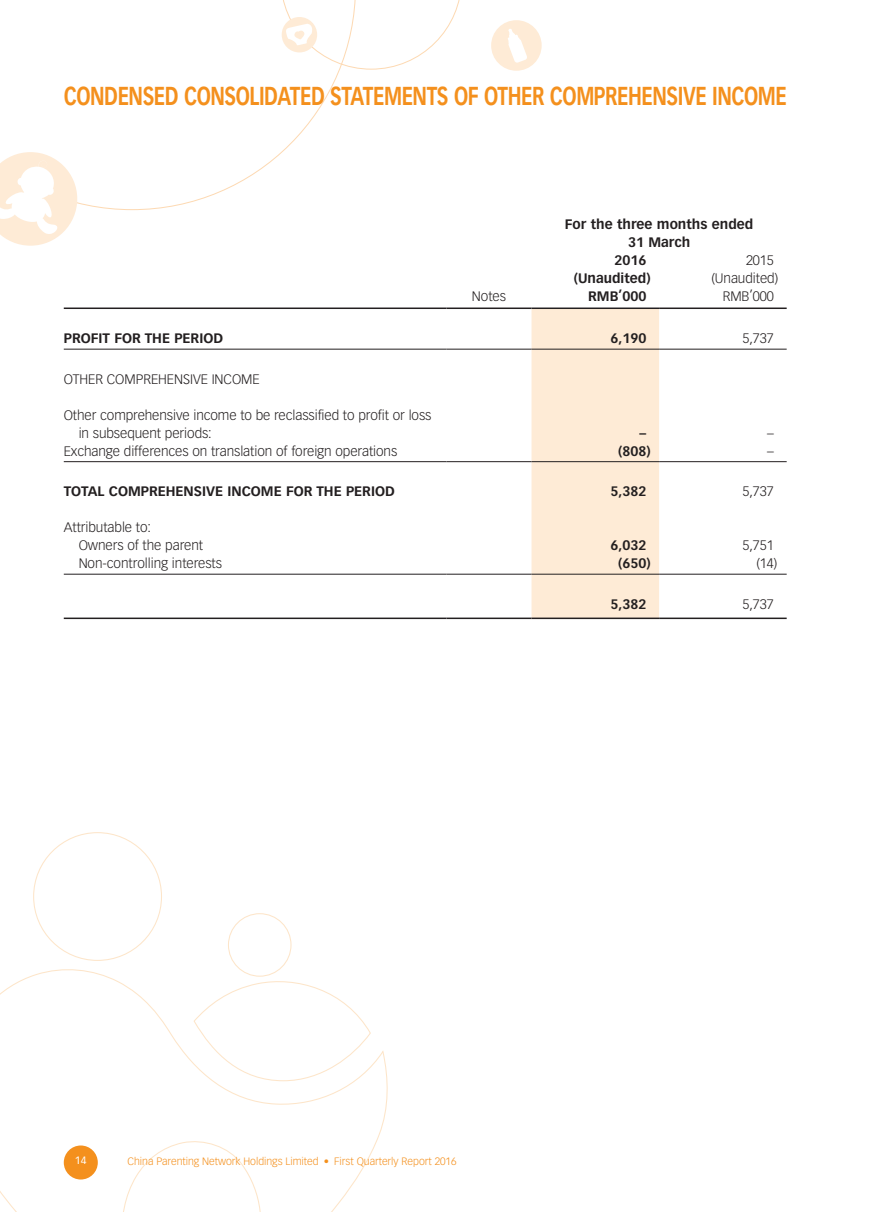
<style>
.page{position:relative;width:893px;height:1212px;background:#fff}
.page>*{position:absolute;margin:0;border:0;box-sizing:border-box;transform-origin:0 0}
.t1{font:700 25.5px "Vectora LT Std";letter-spacing:-.02em;color:#f4901d;scale:.75 1}
.Body_Text{font:300 13.5px/18px "Vectora LT Std";letter-spacing:-.005em;color:#231f20}
.Body_Text-2{font:700 13.5px "Vectora LT Std";color:#231f20}
.t2{font:300 10.5px "Vectora LT Std";letter-spacing:-.005em;color:#f4901d}
.t3{font:10.5px "Vectora LT Std";color:#fff}
</style>
<div class="page">
<svg style="left:0;top:832px;width:388px;height:380px"></svg>
<div style="left:64px;top:1145px;width:34px;height:34px;background:#f4901d;border-radius:50%"></div>
<svg style="left:77px;top:69px;width:263px;height:141px"></svg>
<div style="left:491px;top:20px;width:51px;height:51px;background:#feebd6;border-radius:50%"></div>
<svg style="left:0;top:152px;width:77px;height:94px"></svg>
<svg style="left:508px;top:29px;width:19px;height:34px"></svg>
<svg style="left:281px;top:0;width:179px;height:69px"></svg>
<div style="left:531px;top:309px;width:128px;height:308px;background:#feebd6"></div>
<hr style="left:64px;top:307px;width:382px;height:2px;background:#231f20">
<hr style="left:446px;top:307px;width:85px;height:2px;background:#231f20">
<hr style="left:531px;top:307px;width:128px;height:2px;background:#231f20">
<hr style="left:659px;top:307px;width:128px;height:2px;background:#231f20">
<hr style="left:64px;top:349px;width:382px;height:1px;background:#231f20">
<hr style="left:446px;top:349px;width:85px;height:1px;background:#231f20">
<hr style="left:531px;top:349px;width:128px;height:1px;background:#231f20">
<hr style="left:659px;top:349px;width:128px;height:1px;background:#231f20">
<hr style="left:64px;top:461px;width:382px;height:1px;background:#231f20">
<hr style="left:446px;top:461px;width:85px;height:1px;background:#231f20">
<hr style="left:531px;top:461px;width:128px;height:1px;background:#231f20">
<hr style="left:659px;top:461px;width:128px;height:1px;background:#231f20">
<hr style="left:64px;top:574px;width:382px;height:1px;background:#231f20">
<hr style="left:446px;top:574px;width:85px;height:1px;background:#231f20">
<hr style="left:531px;top:574px;width:128px;height:1px;background:#231f20">
<hr style="left:659px;top:574px;width:128px;height:1px;background:#231f20">
<hr style="left:64px;top:617px;width:382px;height:2px;background:#231f20">
<hr style="left:446px;top:617px;width:85px;height:2px;background:#231f20">
<hr style="left:531px;top:617px;width:128px;height:2px;background:#231f20">
<hr style="left:659px;top:617px;width:128px;height:2px;background:#231f20">
<p class="t1" style="left:64px;top:81px;width:965px">CONDENSED CONSOLIDATED STATEMENTS OF OTHER COMPREHENSIVE INCOME</p>
<p class="Body_Text-2" style="left:565px;top:216px;width:190px">For the three months ended</p>
<p class="Body_Text-2" style="left:628px;top:234px;width:64px">31 March</p>
<p class="Body_Text-2" style="left:614px;top:252px;width:33px">2016</p>
<p class="Body_Text" style="left:746px;top:251px;width:29px">2015</p>
<p class="Body_Text-2" style="left:574px;top:270px;width:78px">(Unaudited)</p>
<p class="Body_Text" style="left:711px;top:269px;width:68px">(Unaudited)</p>
<p class="Body_Text" style="left:472px;top:287px;width:36px">Notes</p>
<p class="Body_Text-2" style="left:588px;top:288px;width:60px">RMB’000</p>
<p class="Body_Text" style="left:723px;top:287px;width:53px">RMB’000</p>
<p class="Body_Text-2" style="left:64px;top:330px;width:161px">PROFIT FOR THE PERIOD</p>
<p class="Body_Text-2" style="left:610px;top:330px;width:37px">6,190</p>
<p class="Body_Text" style="left:742px;top:330px;width:33px">5,737</p>
<p class="Body_Text" style="left:64px;top:370px;width:197px">OTHER COMPREHENSIVE INCOME</p>
<p class="Body_Text" style="left:79px;top:406px;width:354px;text-indent:-15px">Other comprehensive income to be reclassified to profit or loss in subsequent periods:</p>
<p class="Body_Text-2" style="left:640px;top:425px;width:8px">–</p>
<p class="Body_Text" style="left:767px;top:424px;width:8px">–</p>
<p class="Body_Text" style="left:64px;top:442px;width:335px">Exchange differences on translation of foreign operations</p>
<p class="Body_Text-2" style="left:618px;top:443px;width:34px">(808)</p>
<p class="Body_Text" style="left:767px;top:442px;width:8px">–</p>
<p class="Body_Text-2" style="left:64px;top:483px;width:332px">TOTAL COMPREHENSIVE INCOME FOR THE PERIOD</p>
<p class="Body_Text-2" style="left:610px;top:483px;width:37px">5,382</p>
<p class="Body_Text" style="left:742px;top:483px;width:33px">5,737</p>
<p class="Body_Text" style="left:64px;top:519px;width:89px">Attributable to:</p>
<p class="Body_Text" style="left:79px;top:537px;width:126px">Owners of the parent</p>
<p class="Body_Text-2" style="left:610px;top:537px;width:37px">6,032</p>
<p class="Body_Text" style="left:742px;top:537px;width:33px">5,751</p>
<p class="Body_Text" style="left:79px;top:555px;width:145px">Non-controlling interests</p>
<p class="Body_Text-2" style="left:618px;top:555px;width:34px">(650)</p>
<p class="Body_Text" style="left:756px;top:555px;width:22px">(14)</p>
<p class="Body_Text-2" style="left:610px;top:596px;width:37px">5,382</p>
<p class="Body_Text" style="left:742px;top:595px;width:33px">5,737</p>
<p class="t3" style="left:75px;top:1154px;width:13px">14</p>
<p class="t2" style="left:128px;top:1155px;width:330px">China Parenting Network Holdings Limited • First Quarterly Report 2016</p>
</div>
